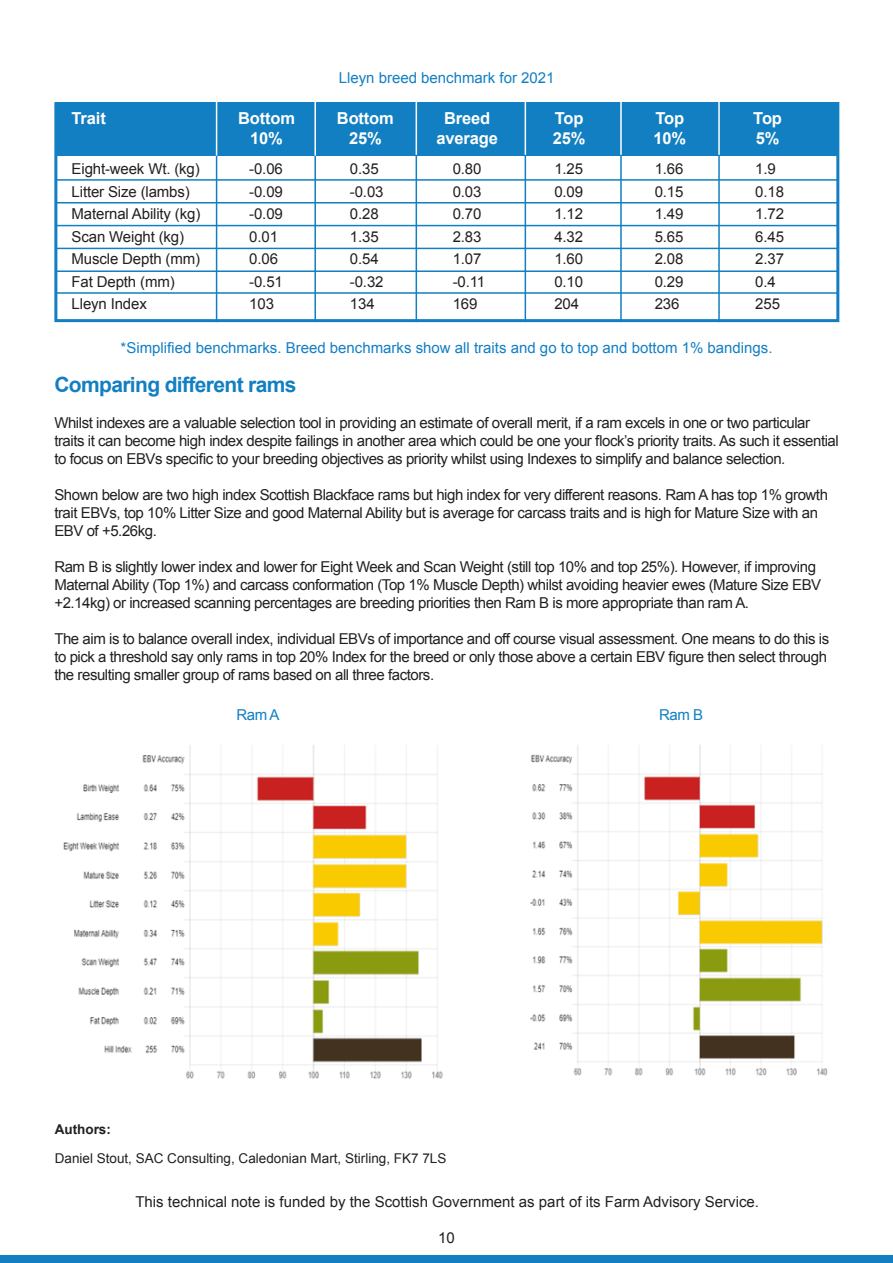
<style>
.page{position:relative;width:893px;height:1263px;background:#fff}
.page>*{position:absolute;margin:0;border:0;box-sizing:border-box;transform-origin:0 0}
.t1{font:700 21px "Arial";letter-spacing:-.03em;color:#127fc2}
.t2{font:700 16.5px/19.8px "Arial";letter-spacing:-.01em;color:#fff;text-align:center}
.Heading_7{font:15px/18px "Arial";letter-spacing:-.03em;color:#231f20}
.t3{font:15px "Arial";color:#127fc2}
.Heading_7-2{font:15px "Arial";letter-spacing:-.01em;color:#231f20}
.Heading_7-3{font:15px "Arial";color:#231f20}
.t4{font:13.5px "Arial";color:#231f20}
.t5{font:700 13.5px "Arial";color:#231f20}
</style>
<div class="page">
<div style="left:0;top:1256px;width:893px;height:7px;background:#127fc2"></div>
<div style="left:54px;top:102px;width:785px;height:220px;background:#fff;border:3px solid #127fc2"></div>
<hr style="left:216px;top:109px;width:1px;height:213px;background:#127fc2">
<hr style="left:314px;top:109px;width:2px;height:213px;background:#127fc2">
<hr style="left:718px;top:109px;width:2px;height:213px;background:#127fc2">
<hr style="left:620px;top:109px;width:2px;height:213px;background:#127fc2">
<hr style="left:525px;top:109px;width:1px;height:213px;background:#127fc2">
<hr style="left:416px;top:109px;width:1px;height:213px;background:#127fc2">
<hr style="left:56px;top:179px;width:782px;height:2px;background:#127fc2">
<hr style="left:56px;top:202px;width:782px;height:1px;background:#127fc2">
<hr style="left:56px;top:225px;width:782px;height:1px;background:#127fc2">
<hr style="left:56px;top:248px;width:782px;height:1px;background:#127fc2">
<hr style="left:56px;top:270px;width:782px;height:2px;background:#127fc2">
<hr style="left:56px;top:292px;width:782px;height:2px;background:#127fc2">
<div style="left:56px;top:102px;width:783px;height:54px;background:#127fc2"></div>
<hr style="left:216px;top:102px;width:1px;height:54px;background:#fff">
<hr style="left:314px;top:102px;width:2px;height:54px;background:#fff">
<hr style="left:718px;top:102px;width:2px;height:53px;background:#fff">
<hr style="left:620px;top:102px;width:2px;height:53px;background:#fff">
<hr style="left:525px;top:102px;width:1px;height:53px;background:#fff">
<hr style="left:416px;top:102px;width:1px;height:53px;background:#fff">
<img style="left:63px;top:745px;width:380px;height:334px">
<img style="left:530px;top:745px;width:297px;height:331px">
<p class="t2" style="left:72px;top:109px;width:36px">Trait</p>
<p class="Heading_7-2" style="left:72px;top:159px;width:130px">Eight-week Wt. (kg)</p>
<p class="Heading_7-2" style="left:72px;top:182px;width:120px">Litter Size (lambs)</p>
<p class="Heading_7-2" style="left:72px;top:204px;width:130px">Maternal Ability (kg)</p>
<p class="Heading_7-2" style="left:72px;top:227px;width:114px">Scan Weight (kg)</p>
<p class="Heading_7-2" style="left:72px;top:249px;width:130px">Muscle Depth (mm)</p>
<p class="Heading_7-2" style="left:72px;top:272px;width:105px">Fat Depth (mm)</p>
<p class="Heading_7-2" style="left:72px;top:294px;width:77px">Lleyn Index</p>
<p class="t3" style="left:339px;top:68px;width:217px">Lleyn breed benchmark for 2021</p>
<p class="t2" style="left:238px;top:109px;width:58px">Bottom<br>10%</p>
<p class="t2" style="left:337px;top:109px;width:58px">Bottom<br>25%</p>
<p class="t2" style="left:437px;top:109px;width:63px">Breed average</p>
<p class="t2" style="left:555px;top:109px;width:30px">Top</p>
<p class="t2" style="left:553px;top:129px;width:34px">25%</p>
<p class="Heading_7" style="left:249px;top:160px;width:35px">-0.06</p>
<p class="Heading_7" style="left:249px;top:183px;width:35px">-0.09</p>
<p class="Heading_7" style="left:249px;top:205px;width:35px">-0.09</p>
<p class="Heading_7" style="left:249px;top:228px;width:30px">0.01</p>
<p class="Heading_7" style="left:249px;top:250px;width:30px">0.06</p>
<p class="Heading_7" style="left:249px;top:273px;width:35px">-0.51</p>
<p class="Heading_7" style="left:249px;top:295px;width:26px">103</p>
<p class="Heading_7" style="left:350px;top:160px;width:30px">0.35</p>
<p class="Heading_7" style="left:350px;top:183px;width:35px">-0.03</p>
<p class="Heading_7" style="left:350px;top:205px;width:30px">0.28</p>
<p class="Heading_7" style="left:350px;top:228px;width:30px">1.35</p>
<p class="Heading_7" style="left:350px;top:250px;width:30px">0.54</p>
<p class="Heading_7" style="left:350px;top:273px;width:35px">-0.32</p>
<p class="Heading_7" style="left:350px;top:295px;width:26px">134</p>
<p class="Heading_7" style="left:453px;top:160px;width:30px">0.80</p>
<p class="Heading_7" style="left:453px;top:183px;width:30px">0.03</p>
<p class="Heading_7" style="left:453px;top:205px;width:30px">0.70</p>
<p class="Heading_7" style="left:453px;top:228px;width:30px">2.83</p>
<p class="Heading_7" style="left:453px;top:250px;width:30px">1.07</p>
<p class="Heading_7" style="left:453px;top:273px;width:34px">-0.11</p>
<p class="Heading_7" style="left:453px;top:295px;width:26px">169</p>
<p class="Heading_7" style="left:554px;top:160px;width:30px">1.25</p>
<p class="Heading_7" style="left:554px;top:183px;width:30px">0.09</p>
<p class="Heading_7" style="left:554px;top:205px;width:30px">1.12</p>
<p class="Heading_7" style="left:554px;top:228px;width:30px">4.32</p>
<p class="Heading_7" style="left:554px;top:250px;width:30px">1.60</p>
<p class="Heading_7" style="left:554px;top:273px;width:30px">0.10</p>
<p class="Heading_7" style="left:554px;top:295px;width:26px">204</p>
<p class="t2" style="left:656px;top:109px;width:30px">Top</p>
<p class="t2" style="left:654px;top:129px;width:34px">10%</p>
<p class="Heading_7" style="left:655px;top:160px;width:30px">1.66</p>
<p class="Heading_7" style="left:655px;top:183px;width:30px">0.15</p>
<p class="Heading_7" style="left:655px;top:205px;width:30px">1.49</p>
<p class="Heading_7" style="left:655px;top:228px;width:30px">5.65</p>
<p class="Heading_7" style="left:655px;top:250px;width:30px">2.08</p>
<p class="Heading_7" style="left:655px;top:273px;width:30px">0.29</p>
<p class="Heading_7" style="left:655px;top:295px;width:26px">236</p>
<p class="t2" style="left:753px;top:109px;width:30px">Top</p>
<p class="t2" style="left:756px;top:129px;width:25px">5%</p>
<p class="Heading_7" style="left:755px;top:160px;width:22px">1.9</p>
<p class="Heading_7" style="left:755px;top:183px;width:30px">0.18</p>
<p class="Heading_7" style="left:755px;top:205px;width:30px">1.72</p>
<p class="Heading_7" style="left:755px;top:228px;width:30px">6.45</p>
<p class="Heading_7" style="left:755px;top:250px;width:30px">2.37</p>
<p class="Heading_7" style="left:755px;top:273px;width:22px">0.4</p>
<p class="Heading_7" style="left:755px;top:295px;width:26px">255</p>
<p class="t3" style="left:121px;top:338px;width:653px">*Simplified benchmarks. Breed benchmarks show all traits and go to top and bottom 1% bandings.</p>
<p class="t1" style="left:54px;top:371px;width:244px">Comparing different rams</p>
<p class="Heading_7" style="left:54px;top:414px;width:786px">Whilst indexes are a valuable selection tool in providing an estimate of overall merit, if a ram excels in one or two particular traits it can become high index despite failings in another area which could be one your flock’s priority traits. As such it essential to focus on EBVs specific to your breeding objectives as priority whilst using Indexes to simplify and balance selection.</p>
<p class="Heading_7" style="left:54px;top:486px;width:775px">Shown below are two high index Scottish Blackface rams but high index for very different reasons. Ram A has top 1% growth trait EBVs, top 10% Litter Size and good Maternal Ability but is average for carcass traits and is high for Mature Size with an<br>EBV of +5.26kg.</p>
<p class="Heading_7" style="left:54px;top:558px;width:768px">Ram B is slightly lower index and lower for Eight Week and Scan Weight (still top 10% and top 25%). However, if improving<br>Maternal Ability (Top 1%) and carcass conformation (Top 1% Muscle Depth) whilst avoiding heavier ewes (Mature Size EBV +2.14kg) or increased scanning percentages are breeding priorities then Ram B is more appropriate than ram A.</p>
<p class="Heading_7" style="left:54px;top:630px;width:776px">The aim is to balance overall index, individual EBVs of importance and off course visual assessment. One means to do this is to pick a threshold say only rams in top 20% Index for the breed or only those above a certain EBV figure then select through the resulting smaller group of rams based on all three factors.</p>
<p class="t3" style="left:236px;top:705px;width:45px">Ram A</p>
<p class="t3" style="left:659px;top:705px;width:46px">Ram B</p>
<p class="t5" style="left:55px;top:1120px;width:58px">Authors:</p>
<p class="t4" style="left:55px;top:1149px;width:393px">Daniel Stout, SAC Consulting, Caledonian Mart, Stirling, FK7 7LS</p>
<p class="Heading_7-3" style="left:135px;top:1191px;width:625px">This technical note is funded by the Scottish Government as part of its Farm Advisory Service.</p>
<p class="Heading_7" style="left:438px;top:1229px;width:18px">10</p>
</div>
